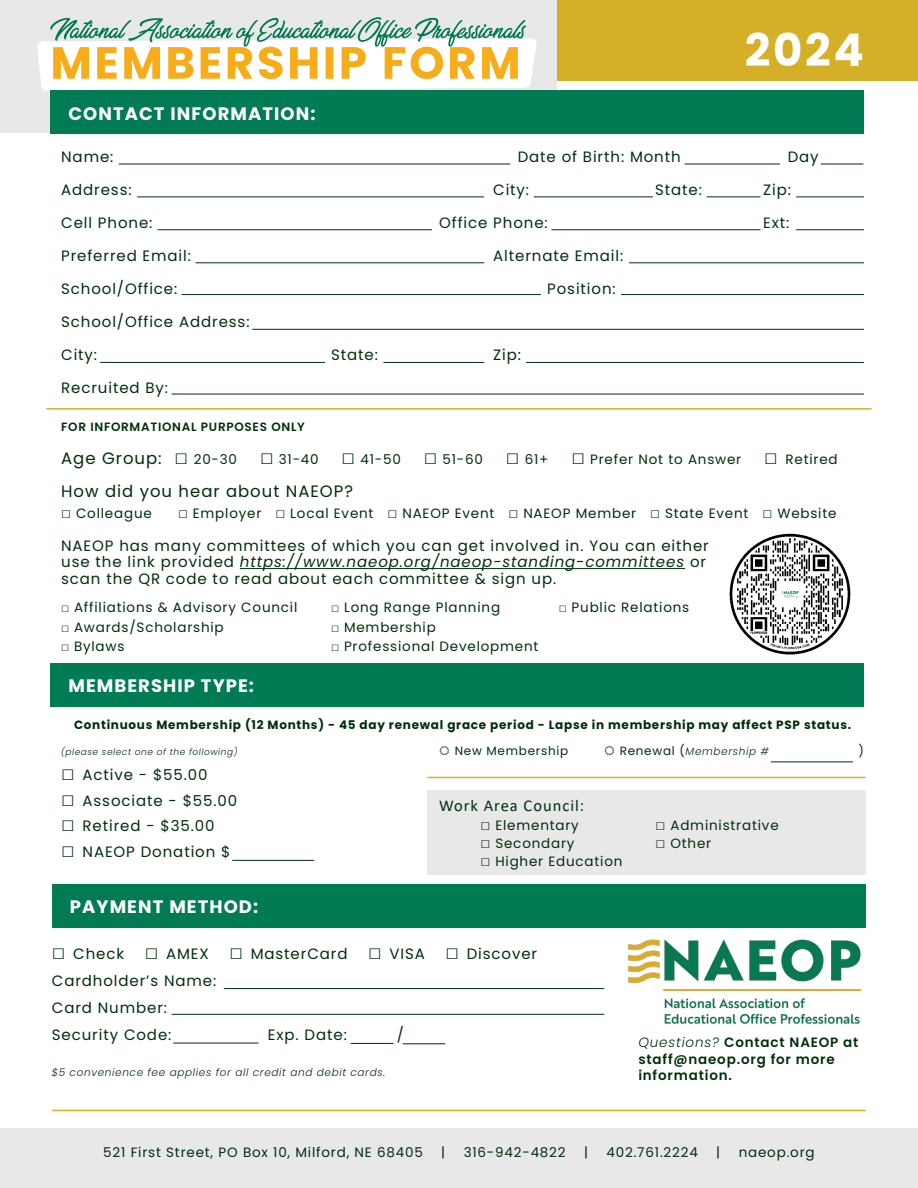
<style>
.page{position:relative;width:918px;height:1188px;background:#fff}
.page>*{position:absolute;margin:0;border:0;box-sizing:border-box;transform-origin:0 0}
.t1{font:700 45px "Poppins";color:#fff}
.t2{font:700 18px "Poppins";letter-spacing:.06em;color:#fff}
.t3{font:16.5px "Poppins";letter-spacing:.06em;color:#002e0d}
.t4{font:16.5px "Calibri";letter-spacing:.06em;color:#002e0d}
.t5{font:15px "Poppins";letter-spacing:.06em;color:#002e0d}
.t6{font:italic 15px "Poppins";letter-spacing:.06em;color:#002e0d}
.t7{font:13.5px "Poppins";letter-spacing:.06em;color:#002e0d}
.t8{font:600 13.5px/16.2px "Poppins";letter-spacing:.06em;color:#002e0d}
.t9{font:700 12px "Poppins";letter-spacing:.06em;color:#002e0d}
.t10{font:600 12px "Poppins";letter-spacing:.06em;color:#002e0d}
.t11{font:12px "Poppins";letter-spacing:.06em;color:#002e0d}
.t12{font:italic 300 10.5px "Poppins";letter-spacing:.06em;color:#002e0d}
.t13{font:italic 300 9px "Poppins";letter-spacing:.06em;color:#002e0d}
.s1{font-size:16.5px}
.s2{font-family:"Calibri";font-size:22.5px}
.s3{font-family:"Calibri";font-size:16.5px}
.s4{font-style:normal}
.s5{font-family:"Calibri"}
.s6{font-weight:400;font-style:normal;font-size:16.5px}
.s7{font-weight:400;font-style:normal;font-size:12px}
.s8{font-weight:300;font-style:italic}
</style>
<div class="page">
<div style="left:0;top:1129px;width:918px;height:59px;background:#e9e8e8"></div>
<hr style="left:240px;top:568px;width:445px;height:1px;background:#002e0d">
<div style="left:352px;top:0;width:566px;height:81px;background:#d5af28"></div>
<div style="left:0;top:0;width:556px;height:133px;background:#e9e8e8"></div>
<img style="left:628px;top:939px;width:234px;height:85px">
<svg style="left:37px;top:17px;width:500px;height:74px"></svg>
<hr style="left:52px;top:1110px;width:814px;height:1px;background:#d5af28">
<hr style="left:119px;top:164px;width:391px;height:1px;background:#002e0d">
<hr style="left:137px;top:197px;width:347px;height:1px;background:#002e0d">
<hr style="left:158px;top:230px;width:274px;height:1px;background:#002e0d">
<hr style="left:534px;top:197px;width:119px;height:1px;background:#002e0d">
<hr style="left:196px;top:263px;width:288px;height:1px;background:#002e0d">
<hr style="left:182px;top:294px;width:359px;height:1px;background:#002e0d">
<hr style="left:100px;top:362px;width:225px;height:1px;background:#002e0d">
<div style="left:50px;top:91px;width:814px;height:43px;background:#007b53"></div>
<hr style="left:46px;top:408px;width:826px;height:2px;background:#d5af28">
<div style="left:50px;top:663px;width:814px;height:44px;background:#007b53"></div>
<hr style="left:427px;top:777px;width:439px;height:1px;background:#d5af28">
<div style="left:428px;top:790px;width:438px;height:84px;background:#e9e8e8"></div>
<div style="left:52px;top:884px;width:814px;height:44px;background:#007b53"></div>
<hr style="left:224px;top:988px;width:380px;height:1px;background:#002e0d">
<hr style="left:172px;top:1014px;width:432px;height:1px;background:#002e0d">
<hr style="left:173px;top:1043px;width:86px;height:1px;background:#002e0d">
<hr style="left:351px;top:1043px;width:42px;height:1px;background:#002e0d">
<hr style="left:403px;top:1044px;width:42px;height:1px;background:#002e0d">
<hr style="left:685px;top:164px;width:95px;height:1px;background:#002e0d">
<hr style="left:821px;top:164px;width:42px;height:1px;background:#002e0d">
<hr style="left:707px;top:197px;width:54px;height:1px;background:#002e0d">
<hr style="left:796px;top:197px;width:68px;height:1px;background:#002e0d">
<hr style="left:551px;top:230px;width:210px;height:1px;background:#002e0d">
<hr style="left:796px;top:230px;width:68px;height:1px;background:#002e0d">
<hr style="left:629px;top:263px;width:235px;height:1px;background:#002e0d">
<hr style="left:621px;top:294px;width:243px;height:1px;background:#002e0d">
<hr style="left:252px;top:329px;width:612px;height:1px;background:#002e0d">
<hr style="left:526px;top:362px;width:338px;height:1px;background:#002e0d">
<hr style="left:383px;top:362px;width:101px;height:1px;background:#002e0d">
<hr style="left:172px;top:394px;width:692px;height:1px;background:#002e0d">
<hr style="left:771px;top:762px;width:82px;height:1px;background:#002e0d">
<img style="left:729px;top:533px;width:122px;height:122px">
<hr style="left:232px;top:860px;width:82px;height:1px;background:#002e0d">
<p class="t2" style="left:68px;top:103px;width:249px">CONTACT INFORMATION:</p>
<p class="t1" style="left:745px;top:24px;width:121px">2024</p>
<p class="t5" style="left:61px;top:148px;width:54px">Name:</p>
<p class="t5" style="left:518px;top:148px;width:165px">Date of Birth: Month</p>
<p class="t5" style="left:788px;top:148px;width:32px">Day</p>
<p class="t5" style="left:61px;top:181px;width:72px">Address:</p>
<p class="t5" style="left:493px;top:181px;width:37px">City:</p>
<p class="t5" style="left:655px;top:181px;width:48px">State:</p>
<p class="t5" style="left:763px;top:181px;width:29px">Zip:</p>
<p class="t5" style="left:61px;top:214px;width:93px">Cell Phone:</p>
<p class="t5" style="left:439px;top:214px;width:110px">Office Phone:</p>
<p class="t5" style="left:763px;top:214px;width:28px">Ext:</p>
<p class="t5" style="left:61px;top:247px;width:131px">Preferred Email:</p>
<p class="t5" style="left:493px;top:247px;width:132px">Alternate Email:</p>
<p class="t5" style="left:61px;top:280px;width:118px">School/Office:</p>
<p class="t5" style="left:547px;top:280px;width:70px">Position:</p>
<p class="t5" style="left:61px;top:313px;width:190px">School/Office Address:</p>
<p class="t5" style="left:61px;top:346px;width:37px">City:</p>
<p class="t5" style="left:331px;top:346px;width:48px">State:</p>
<p class="t5" style="left:493px;top:346px;width:29px">Zip:</p>
<p class="t5" style="left:61px;top:379px;width:108px">Recruited By:</p>
<p class="t10" style="left:61px;top:420px;width:245px">FOR INFORMATIONAL PURPOSES ONLY</p>
<p class="t7" style="left:61px;top:451px;width:778px"><span class="s1">Age Group:</span> <span class="s2">□</span> 20-30 <span class="s2">□</span> 31-40 <span class="s2">□</span> 41-50 <span class="s2">□</span> 51-60 <span class="s2">□</span> 61+ <span class="s2">□</span> Prefer Not to Answer <span class="s2">□</span> Retired</p>
<p class="t3" style="left:61px;top:482px;width:293px">How did you hear about NAEOP?</p>
<p class="t7" style="left:61px;top:505px;width:92px"><span class="s3">□</span> Colleague</p>
<p class="t7" style="left:178px;top:505px;width:660px"><span class="s3">□</span> Employer <span class="s3">□</span> Local Event <span class="s3">□</span> NAEOP Event <span class="s3">□</span> NAEOP Member <span class="s3">□</span> State Event <span class="s3">□</span> Website</p>
<p class="t5" style="left:61px;top:537px;width:649px">NAEOP has many committees of which you can get involved in. You can either</p>
<p class="t6" style="left:61px;top:553px;width:646px"><span class="s4">use the link provided</span> https://www.naeop.org/naeop-standing-committees <span class="s4">or</span></p>
<p class="t5" style="left:61px;top:570px;width:497px">scan the QR code to read about each committee &amp; sign up.</p>
<p class="t7" style="left:61px;top:600px;width:238px"><span class="s5">□</span> Affiliations &amp; Advisory Council</p>
<p class="t7" style="left:331px;top:600px;width:170px"><span class="s5">□</span> Long Range Planning</p>
<p class="t7" style="left:559px;top:600px;width:132px"><span class="s5">□</span> Public Relations</p>
<p class="t7" style="left:61px;top:619px;width:164px"><span class="s5">□</span> Awards/Scholarship</p>
<p class="t7" style="left:331px;top:619px;width:106px"><span class="s5">□</span> Membership</p>
<p class="t7" style="left:61px;top:639px;width:65px"><span class="s5">□</span> Bylaws</p>
<p class="t7" style="left:331px;top:639px;width:209px"><span class="s5">□</span> Professional Development</p>
<p class="t2" style="left:68px;top:676px;width:187px">MEMBERSHIP TYPE:</p>
<p class="t9" style="left:74px;top:718px;width:779px">Continuous Membership (12 Months) - 45 day renewal grace period - Lapse in membership may affect PSP status.</p>
<p class="t13" style="left:61px;top:747px;width:178px">(please select one of the following)</p>
<p class="t11" style="left:439px;top:744px;width:131px"><span class="s1">◌</span> New Membership</p>
<p class="t12" style="left:604px;top:745px;width:167px"><span class="s6">◌</span> <span class="s7">Renewal (</span>Membership #</p>
<p class="t11" style="left:859px;top:744px;width:7px">)</p>
<p class="t5" style="left:61px;top:766px;width:148px"><span class="s2">□</span> Active - $55.00</p>
<p class="t5" style="left:61px;top:792px;width:178px"><span class="s2">□</span> Associate - $55.00</p>
<p class="t5" style="left:61px;top:817px;width:155px"><span class="s2">□</span> Retired - $35.00</p>
<p class="t5" style="left:61px;top:843px;width:171px"><span class="s2">□</span> NAEOP Donation $</p>
<p class="t4" style="left:439px;top:794px;width:147px">Work Area Council:</p>
<p class="t7" style="left:481px;top:817px;width:100px"><span class="s3">□</span> Elementary</p>
<p class="t7" style="left:481px;top:835px;width:95px"><span class="s3">□</span> Secondary</p>
<p class="t7" style="left:481px;top:853px;width:143px"><span class="s3">□</span> Higher Education</p>
<p class="t7" style="left:656px;top:817px;width:125px"><span class="s3">□</span> Administrative</p>
<p class="t7" style="left:656px;top:835px;width:57px"><span class="s3">□</span> Other</p>
<p class="t2" style="left:70px;top:897px;width:190px">PAYMENT METHOD:</p>
<p class="t5" style="left:52px;top:946px;width:487px"><span class="s2">□</span> Check <span class="s2">□</span> AMEX <span class="s2">□</span> MasterCard <span class="s2">□</span> VISA <span class="s2">□</span> Discover</p>
<p class="t5" style="left:52px;top:973px;width:166px">Cardholder’s Name:</p>
<p class="t5" style="left:52px;top:1000px;width:117px">Card Number:</p>
<p class="t5" style="left:52px;top:1027px;width:121px">Security Code:</p>
<p class="t5" style="left:268px;top:1027px;width:80px">Exp. Date:</p>
<p class="t5" style="left:397px;top:1027px;width:9px">/</p>
<p class="t12" style="left:52px;top:1067px;width:335px">$5 convenience fee applies for all credit and debit cards.</p>
<p class="t8" style="left:638px;top:1035px;width:222px"><span class="s8">Questions?</span> Contact NAEOP at staff@naeop.org for more information.</p>
<p class="t7" style="left:103px;top:1145px;width:321px">521 First Street, PO Box 10, Milford, NE 68405</p>
<p class="t7" style="left:441px;top:1145px;width:5px">|</p>
<p class="t7" style="left:464px;top:1145px;width:103px">316-942-4822</p>
<p class="t7" style="left:584px;top:1145px;width:5px">|</p>
<p class="t7" style="left:607px;top:1145px;width:93px">402.761.2224</p>
<p class="t7" style="left:716px;top:1145px;width:5px">|</p>
<p class="t7" style="left:739px;top:1145px;width:78px">naeop.org</p>
</div>
